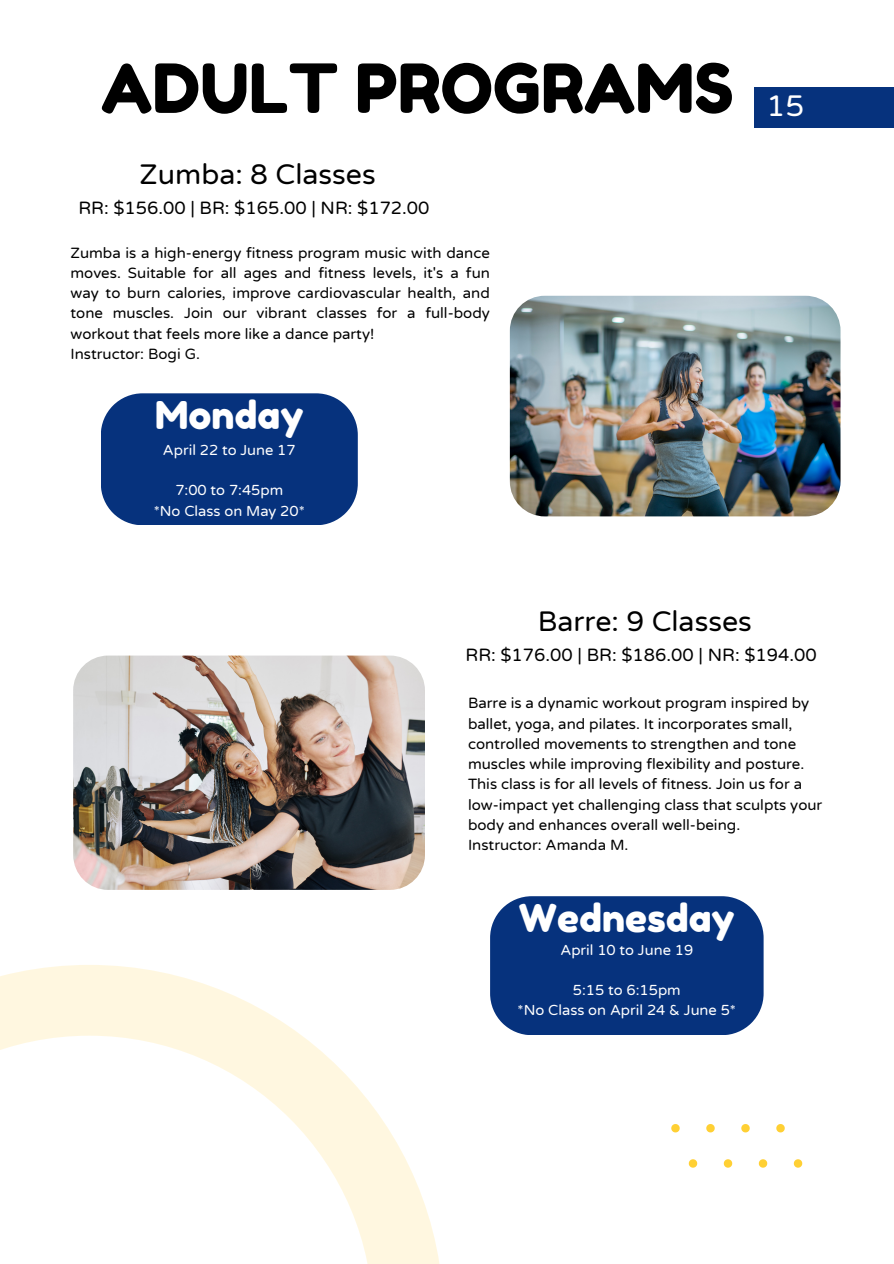
<style>
.page{position:relative;width:894px;height:1264px;background:#fff}
.page>*{position:absolute;margin:0;border:0;box-sizing:border-box;transform-origin:0 0}
.t1{font:67.5px "Fredoka One";color:#000}
.t2{font:38.25px "Fredoka One";color:#fff}
.t3{font:30px "Varela Round";color:#fff}
.t4{font:28.5px "Varela Round";color:#000}
.t5{font:18px "Varela Round";color:#000}
.t6{font:15px/20.2px "Varela Round";color:#000}
.t7{font:14.7px/20.2px "Varela Round";color:#fff;text-align:center}
</style>
<div class="page">
<div style="left:754px;top:87px;width:139px;height:40px;background:#06327d"></div>
<img style="left:509px;top:296px;width:331px;height:220px;border-radius:35px">
<img style="left:73px;top:655px;width:351px;height:234px">
<div style="left:101px;top:393px;width:256px;height:132px;background:#06327d"></div>
<div style="left:490px;top:896px;width:273px;height:139px;background:#06327d"></div>
<svg style="left:0;top:965px;width:439px;height:298px"></svg>
<svg style="left:671px;top:1124px;width:8px;height:8px"></svg>
<svg style="left:706px;top:1124px;width:8px;height:8px"></svg>
<svg style="left:741px;top:1124px;width:8px;height:8px"></svg>
<svg style="left:776px;top:1124px;width:8px;height:8px"></svg>
<svg style="left:688px;top:1159px;width:9px;height:8px"></svg>
<svg style="left:723px;top:1159px;width:9px;height:8px"></svg>
<svg style="left:758px;top:1159px;width:9px;height:8px"></svg>
<svg style="left:793px;top:1159px;width:9px;height:8px"></svg>
<h1 class="t1" style="left:101px;top:47px;width:634px">ADULT PROGRAMS</h1>
<h3 class="t4" style="left:140px;top:158px;width:237px">Zumba: 8 Classes</h3>
<p class="t5" style="left:78px;top:198px;width:352px">RR: $156.00 | BR: $165.00 | NR: $172.00</p>
<p class="t6" style="left:70px;top:243px;width:421px">Zumba is a high-energy fitness program music with dance moves. Suitable for all ages and fitness levels, it's a fun way to burn calories, improve cardiovascular health, and tone muscles. Join our vibrant classes for a full-body workout that feels more like a dance party!<br>Instructor: Bogi G.</p>
<h2 class="t2" style="left:155px;top:391px;width:150px">Monday</h2>
<p class="t7" style="left:163px;top:440px;width:134px">April 22 to June 17</p>
<p class="t7" style="left:154px;top:480px;width:153px">7:00 to 7:45pm<br>*No Class on May 20*</p>
<p class="t7" style="left:173px;top:445px;width:134px">April 11 to June 20</p>
<p class="t7" style="left:186px;top:486px;width:109px">5:30 to 6:20pm</p>
<h3 class="t3" style="left:766px;top:88px;width:39px">15</h3>
<h3 class="t4" style="left:537px;top:604px;width:215px">Barre: 9 Classes</h3>
<p class="t5" style="left:465px;top:644px;width:352px">RR: $176.00 | BR: $186.00 | NR: $194.00</p>
<p class="t6" style="left:468px;top:693px;width:356px">Barre is a dynamic workout program inspired by ballet, yoga, and pilates. It incorporates small, controlled movements to strengthen and tone muscles while improving flexibility and posture.<br>This class is for all levels of fitness. Join us for a low-impact yet challenging class that sculpts your body and enhances overall well-being.<br>Instructor: Amanda M.</p>
<h2 class="t2" style="left:519px;top:894px;width:217px">Wednesday</h2>
<p class="t7" style="left:560px;top:939px;width:134px">April 10 to June 19</p>
<p class="t7" style="left:517px;top:980px;width:220px">5:15 to 6:15pm<br>*No Class on April 24 &amp; June 5*</p>
</div>
